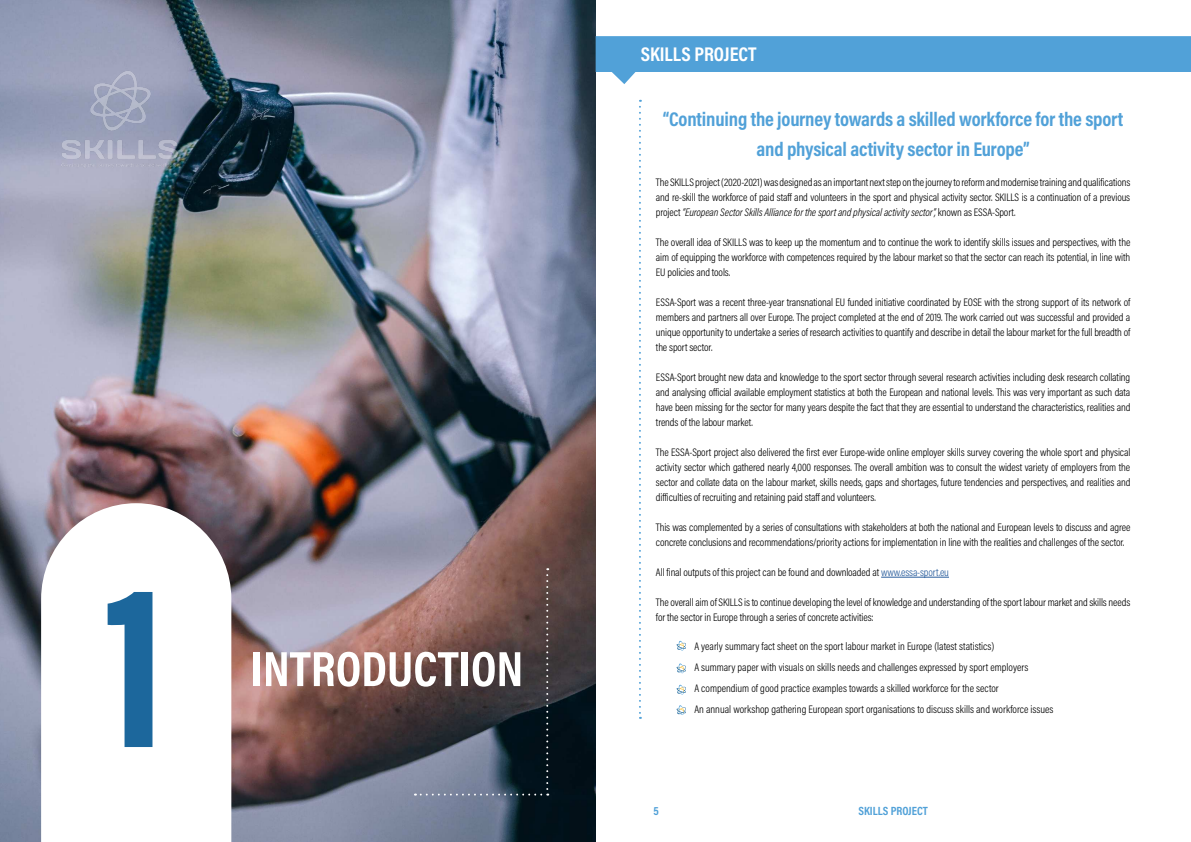
<style>
.page{position:relative;width:1191px;height:842px;background:#fff}
.page>*{position:absolute;margin:0;border:0;box-sizing:border-box;transform-origin:0 0}
.t1{font:700 234.9px "Acumin Pro Cond";color:#1c679c}
.t2{font:700 50px "Acumin Pro Cond";color:#fff}
.t3{font:700 20px/30px "Acumin Pro Cond";letter-spacing:-.01em;color:#51a1d8;text-align:center}
.t4{font:700 20px "Acumin Pro Cond";color:#fff}
.t5{font:700 12px "Acumin Pro Cond";color:#51a1d8}
.t6{font:300 11px/15px "Acumin Pro Cond";letter-spacing:-.01em;color:#000;text-align:justify}
.s1{font-style:italic}
.s2{color:#265b9b}
</style>
<div class="page">
<img style="left:0;top:0;width:595px;height:842px">
<svg style="left:639px;top:100px;width:2px;height:619px"></svg>
<svg style="left:676px;top:641px;width:10px;height:9px"></svg>
<svg style="left:676px;top:663px;width:10px;height:10px"></svg>
<svg style="left:676px;top:685px;width:10px;height:9px"></svg>
<svg style="left:676px;top:705px;width:10px;height:10px"></svg>
<svg style="left:595px;top:36px;width:596px;height:48px"></svg>
<hr style="left:881px;top:577px;width:68px;height:1px;background:#265b9b">
<svg style="left:415px;top:568px;width:133px;height:227px;background:#5b4e52"></svg>
<svg style="left:41px;top:503px;width:190px;height:339px"></svg>
<img style="left:53px;top:66px;width:132px;height:105px">
<h1 class="t1" style="left:103px;top:579px;width:66px">1</h1>
<h2 class="t2" style="left:251px;top:650px;width:274px">INTRODUCTION</h2>
<h3 class="t4" style="left:641px;top:47px;width:117px">SKILLS PROJECT</h3>
<h3 class="t3" style="left:663px;top:106px;width:462px">“Continuing the journey towards a skilled workforce for the sport and physical activity sector in Europe”</h3>
<p class="t6" style="left:656px;top:175px;width:476px">The SKILLS project (2020-2021) was designed as an important next step on the journey to reform and modernise training and qualifications and re-skill the workforce of paid staff and volunteers in the sport and physical activity sector. SKILLS is a continuation of a previous project <span class="s1">“European Sector Skills Alliance for the sport and physical activity sector”,</span> known as ESSA-Sport.</p>
<p class="t6" style="left:656px;top:235px;width:476px">The overall idea of SKILLS was to keep up the momentum and to continue the work to identify skills issues and perspectives, with the aim of equipping the workforce with competences required by the labour market so that the sector can reach its potential, in line with EU policies and tools.</p>
<p class="t6" style="left:656px;top:295px;width:476px">ESSA-Sport was a recent three-year transnational EU funded initiative coordinated by EOSE with the strong support of its network of members and partners all over Europe. The project completed at the end of 2019. The work carried out was successful and provided a unique opportunity to undertake a series of research activities to quantify and describe in detail the labour market for the full breadth of the sport sector.</p>
<p class="t6" style="left:656px;top:371px;width:476px">ESSA-Sport brought new data and knowledge to the sport sector through several research activities including desk research collating and analysing official available employment statistics at both the European and national levels. This was very important as such data have been missing for the sector for many years despite the fact that they are essential to understand the characteristics, realities and trends of the labour market.</p>
<p class="t6" style="left:656px;top:446px;width:476px">The ESSA-Sport project also delivered the first ever Europe-wide online employer skills survey covering the whole sport and physical activity sector which gathered nearly 4,000 responses. The overall ambition was to consult the widest variety of employers from the sector and collate data on the labour market, skills needs, gaps and shortages, future tendencies and perspectives, and realities and difficulties of recruiting and retaining paid staff and volunteers.</p>
<p class="t6" style="left:656px;top:521px;width:476px">This was complemented by a series of consultations with stakeholders at both the national and European levels to discuss and agree concrete conclusions and recommendations/priority actions for implementation in line with the realities and challenges of the sector.</p>
<p class="t6" style="left:656px;top:566px;width:294px">All final outputs of this project can be found and downloaded at <span class="s2">www.essa-sport.eu</span></p>
<p class="t6" style="left:656px;top:596px;width:476px">The overall aim of SKILLS is to continue developing the level of knowledge and understanding of the sport labour market and skills needs for the sector in Europe through a series of concrete activities:</p>
<p class="t6" style="left:694px;top:637px;width:361px;line-height:21px;text-align:left">A yearly summary fact sheet on the sport labour market in Europe (latest statistics)<br>A summary paper with visuals on skills needs and challenges expressed by sport employers<br>A compendium of good practice examples towards a skilled workforce for the sector<br>An annual workshop gathering European sport organisations to discuss skills and workforce issues</p>
<p class="t5" style="left:653px;top:806px;width:7px">5</p>
<p class="t5" style="left:858px;top:804px;width:71px">SKILLS PROJECT</p>
</div>
